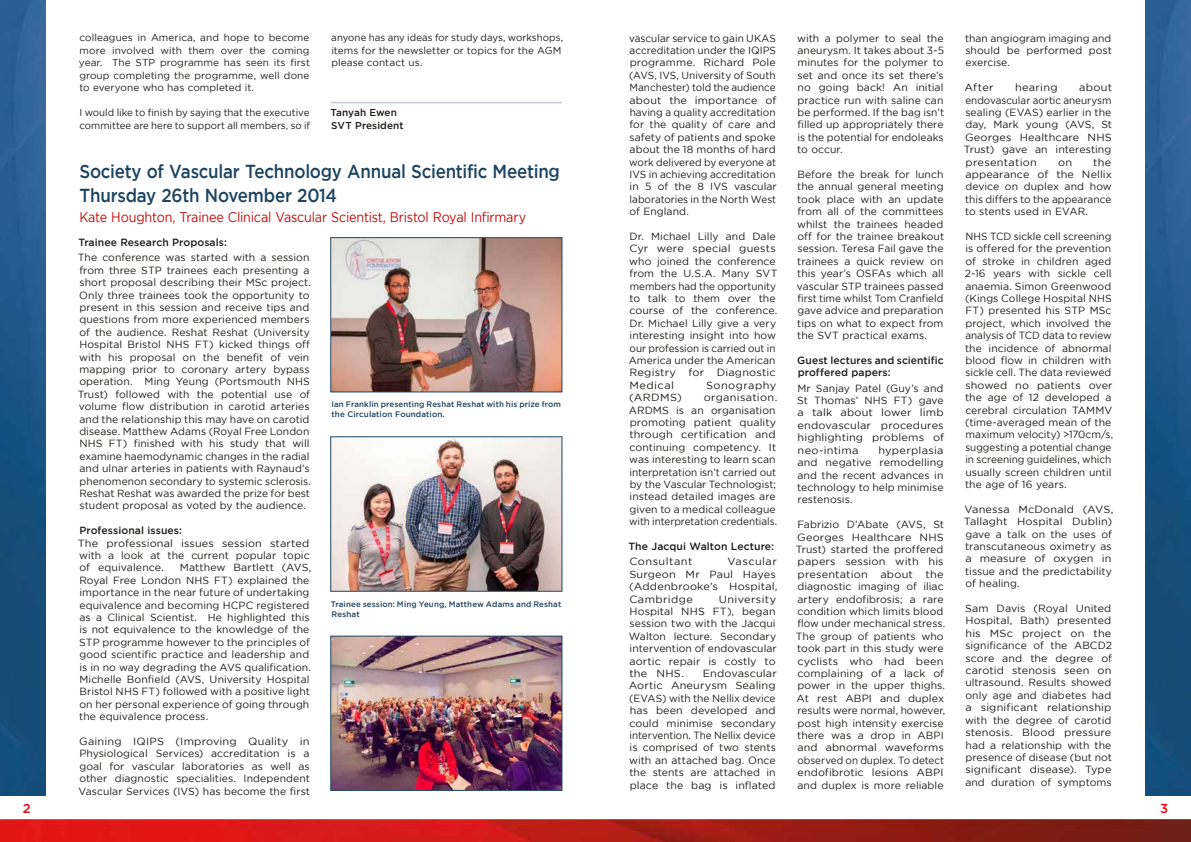
<style>
.page{position:relative;width:1191px;height:842px;background:#fff}
.page>*{position:absolute;margin:0;border:0;box-sizing:border-box;transform-origin:0 0}
.t1{font:500 18.8px/24px "Gotham";letter-spacing:-.015em;color:#1d4461;scale:.9 1}
.t2{font:14px "Gotham";letter-spacing:-.015em;color:#c00d0d;scale:.9 1}
.t3{font:500 13px "Gotham";color:#e30613}
.t4{font:10.4px/12.4px "Gotham";letter-spacing:.005em;color:#1d1d1b;text-align:justify}
.t5{font:10.4px/12.4px "Gotham";letter-spacing:.005em;color:#1d1d1b;text-align:justify;scale:1.05 1}
.t6{font:10.4px/12.4px "Gotham";letter-spacing:.005em;color:#1d1d1b;text-align:justify;scale:.96 1}
.t7{font:500 10.4px/12.4px "Gotham";letter-spacing:.005em;color:#1d1d1b}
.t8{font:10.4px "Gotham";letter-spacing:.045em;color:#1d1d1b;scale:1.05 1}
.t9{font:10.4px "Gotham";letter-spacing:.03em;color:#1d1d1b;scale:1.05 1}
.t10{font:10px/12.5px "Gotham";letter-spacing:.005em;color:#1d1d1b}
.t11{font:500 10px/12.5px "Gotham";letter-spacing:.005em;color:#1d1d1b}
.t12{font:500 8px/10px "Gotham";letter-spacing:.015em;color:#1d4461}
</style>
<div class="page">
<img style="left:1145px;top:0;width:46px;height:796px">
<img style="left:0;top:0;width:45px;height:796px">
<img style="left:0;top:819px;width:587px;height:23px">
<img style="left:587px;top:819px;width:604px;height:23px">
<hr style="left:331px;top:102px;width:230px;height:1px;background:#1d4461">
<img style="left:330px;top:237px;width:233px;height:156px">
<img style="left:330px;top:436px;width:233px;height:156px">
<img style="left:330px;top:635px;width:233px;height:156px">
<p class="t10" style="left:79px;top:31px;width:232px;text-align:justify">colleagues in America, and hope to become more involved with them over the coming year. The STP programme has seen its first group completing the programme, well done to everyone who has completed it.</p>
<p class="t10" style="left:79px;top:106px;width:232px">I would like to finish by saying that the executive committee are here to support all members, so if</p>
<p class="t10" style="left:331px;top:31px;width:233px">anyone has any ideas for study days, workshops, items for the newsletter or topics for the AGM please contact us.</p>
<p class="t11" style="left:330px;top:106px;width:75px">Tanyah Ewen<br>SVT President</p>
<h1 class="t1" style="left:79px;top:158px;width:535px">Society of Vascular Technology Annual Scientific Meeting<br>Thursday 26th November 2014</h1>
<h2 class="t2" style="left:79px;top:209px;width:498px">Kate Houghton, Trainee Clinical Vascular Scientist, Bristol Royal Infirmary</h2>
<p class="t7" style="left:78px;top:236px;width:150px">Trainee Research Proposals:</p>
<p class="t4" style="left:78px;top:251px;width:235px;text-align:left">The conference was started with a session from three STP trainees each presenting a short proposal describing their MSc project.<br>Only three trainees took the opportunity to present in this session and receive tips and questions from more experienced members of the audience. Reshat Reshat (University Hospital Bristol NHS FT) kicked things off with his proposal on the benefit of vein mapping prior to coronary artery bypass operation. Ming Yeung (Portsmouth NHS Trust) followed with the potential use of volume flow distribution in carotid arteries and the relationship this may have on carotid disease. Matthew Adams (Royal Free London NHS FT) finished with his study that will examine haemodynamic changes in the radial and ulnar arteries in patients with Raynaud’s phenomenon secondary to systemic sclerosis.<br>Reshat Reshat was awarded the prize for best student proposal as voted by the audience.</p>
<p class="t7" style="left:80px;top:524px;width:104px">Professional issues:</p>
<p class="t5" style="left:78px;top:537px;width:222px">The professional issues session started with a look at the current popular topic of equivalence.</p>
<p class="t4" style="left:79px;top:561px;width:234px;text-align:left;text-indent:100px">Matthew Bartlett (AVS, Royal Free London NHS FT) explained the importance in the near future of undertaking equivalence and becoming HCPC registered as a Clinical Scientist. He highlighted this is not equivalence to the knowledge of the STP programme however to the principles of good scientific practice and leadership and is in no way degrading the AVS qualification.<br>Michelle Bonfield (AVS, University Hospital Bristol NHS FT) followed with a positive light on her personal experience of going through the equivalence process.</p>
<p class="t5" style="left:78px;top:735px;width:222px">Gaining IQIPS (Improving Quality in Physiological Services) accreditation is a goal for vascular laboratories as well as other diagnostic specialities. Independent Vascular Services (IVS) has become the first</p>
<p class="t12" style="left:331px;top:399px;width:231px">Ian Franklin presenting Reshat Reshat with his prize from the Circulation Foundation.</p>
<p class="t12" style="left:331px;top:599px;width:232px">Trainee session: Ming Yeung, Matthew Adams and Reshat<br>Reshat</p>
<p class="t6" style="left:629px;top:32px;width:155px">vascular service to gain UKAS accreditation under the IQIPS programme. Richard Pole (AVS, IVS, University of South Manchester) told the audience about the importance of having a quality accreditation for the quality of care and safety of patients and spoke about the 18 months of hard work delivered by everyone at IVS in achieving accreditation in 5 of the 8 IVS vascular laboratories in the North West of England.</p>
<p class="t4" style="left:629px;top:230px;width:150px;text-align:left">Dr. Michael Lilly and Dale<br>Cyr were special guests who joined the conference from the U.S.A. Many SVT members had the opportunity to talk to them over the course of the conference.<br>Dr. Michael Lilly give a very interesting insight into how our profession is carried out in<br>America under the American<br>Registry for Diagnostic<br>Medical</p>
<p class="t8" style="left:706px;top:379px;width:68px">Sonography</p>
<p class="t5" style="left:629px;top:391px;width:143px;text-align:left;text-indent:75px">organisation.<br>ARDMS is an organisation promoting patient quality through certification and continuing competency. It was interesting to learn scan interpretation isn’t carried out by the Vascular Technologist; instead detailed images are given to a medical colleague with interpretation credentials.</p>
<p class="t7" style="left:628px;top:540px;width:147px">The Jacqui Walton Lecture:</p>
<p class="t8" style="left:629px;top:556px;width:62px">Consultant</p>
<p class="t5" style="left:629px;top:391px;width:52px">(ARDMS)</p>
<p class="t5" style="left:629px;top:555px;width:143px;text-align:left;text-indent:98px">Vascular<br>Surgeon Mr Paul Hayes (Addenbrooke’s Hospital,<br>Cambridge</p>
<p class="t5" style="left:629px;top:592px;width:142px;text-indent:90px">University Hospital NHS FT), began session two with the Jacqui Walton lecture. Secondary intervention of endovascular aortic repair is costly to the NHS.</p>
<p class="t5" style="left:629px;top:667px;width:143px;text-align:left;text-indent:74px">Endovascular<br>Aortic Aneurysm Sealing (EVAS) with the Nellix device has been developed and could minimise secondary intervention. The Nellix device is comprised of two stents with an attached bag. Once the stents are attached in place the bag is inflated</p>
<p class="t4" style="left:797px;top:32px;width:149px">with a polymer to seal the aneurysm. It takes about 3-5 minutes for the polymer to set and once its set there’s no going back! An initial practice run with saline can be performed. If the bag isn’t filled up appropriately there is the potential for endoleaks to occur.</p>
<p class="t4" style="left:797px;top:168px;width:149px">Before the break for lunch the annual general meeting took place with an update from all of the committees whilst the trainees headed off for the trainee breakout session. Teresa Fail gave the trainees a quick review on this year’s OSFAs which all vascular STP trainees passed first time whilst Tom Cranfield gave advice and preparation tips on what to expect from the SVT practical exams.</p>
<p class="t7" style="left:797px;top:354px;width:148px">Guest lectures and scientific proffered papers:</p>
<p class="t4" style="left:797px;top:382px;width:148px">Mr Sanjay Patel (Guy’s and St Thomas’ NHS FT) gave a talk about lower limb endovascular procedures highlighting problems of neo-intima</p>
<p class="t5" style="left:797px;top:444px;width:141px;text-indent:81px">hyperplasia and negative remodelling and the recent advances in technology to help minimise restenosis.</p>
<p class="t4" style="left:796px;top:518px;width:151px;text-align:left">Fabrizio D’Abate (AVS, St<br>Georges Healthcare NHS<br>Trust) started the proffered papers session with his presentation about the diagnostic imaging of iliac artery endofibrosis; a rare condition which limits blood flow under mechanical stress.<br>The group of patients who took part in this study were cyclists who had been complaining of a lack of power in the upper thighs.<br>At rest ABPI and duplex results were normal, however, post high intensity exercise there was a drop in ABPI and abnormal waveforms observed on duplex. To detect endofibrotic lesions ABPI and duplex is more reliable</p>
<p class="t4" style="left:965px;top:32px;width:148px">than angiogram imaging and should be performed post exercise.</p>
<p class="t5" style="left:964px;top:81px;width:29px">After</p>
<p class="t9" style="left:1015px;top:82px;width:42px">hearing</p>
<p class="t5" style="left:963px;top:81px;width:143px;text-indent:115px">about endovascular aortic aneurysm sealing (EVAS) earlier in the day, Mark young (AVS, St Georges Healthcare NHS Trust) gave an interesting presentation</p>
<p class="t5" style="left:965px;top:156px;width:141px;text-indent:128px">the appearance of the Nellix device on duplex and how this differs to the appearance to stents used in EVAR.</p>
<p class="t6" style="left:965px;top:230px;width:156px;text-align:left">NHS TCD sickle cell screening is offered for the prevention of stroke in children aged<br>2-16 years with sickle cell anaemia. Simon Greenwood (Kings College Hospital NHS<br>FT) presented his STP MSc project, which involved the analysis of TCD data to review the incidence of abnormal blood flow in children with sickle cell. The data reviewed showed no patients over the age of 12 developed a cerebral circulation TAMMV (time-averaged mean of the maximum velocity) &gt;170cm/s, suggesting a potential change in screening guidelines, which usually screen children until the age of 16 years.</p>
<p class="t5" style="left:963px;top:503px;width:144px;text-align:left">Vanessa McDonald (AVS,<br>Tallaght Hospital Dublin) gave a talk on the uses of transcutaneous oximetry as a measure of oxygen in tissue and the predictability of healing.</p>
<p class="t4" style="left:965px;top:602px;width:149px">Sam Davis (Royal United Hospital, Bath) presented his MSc project on the significance of the ABCD2 score and the degree of carotid stenosis seen on ultrasound. Results showed only age and diabetes had a significant relationship with the degree of carotid stenosis. Blood pressure had a relationship with the presence of disease (but not significant disease). Type and duration of symptoms</p>
<p class="t5" style="left:1058px;top:156px;width:15px">on</p>
<p class="t3" style="left:23px;top:801px;width:9px">2</p>
<p class="t3" style="left:1160px;top:801px;width:10px">3</p>
</div>
